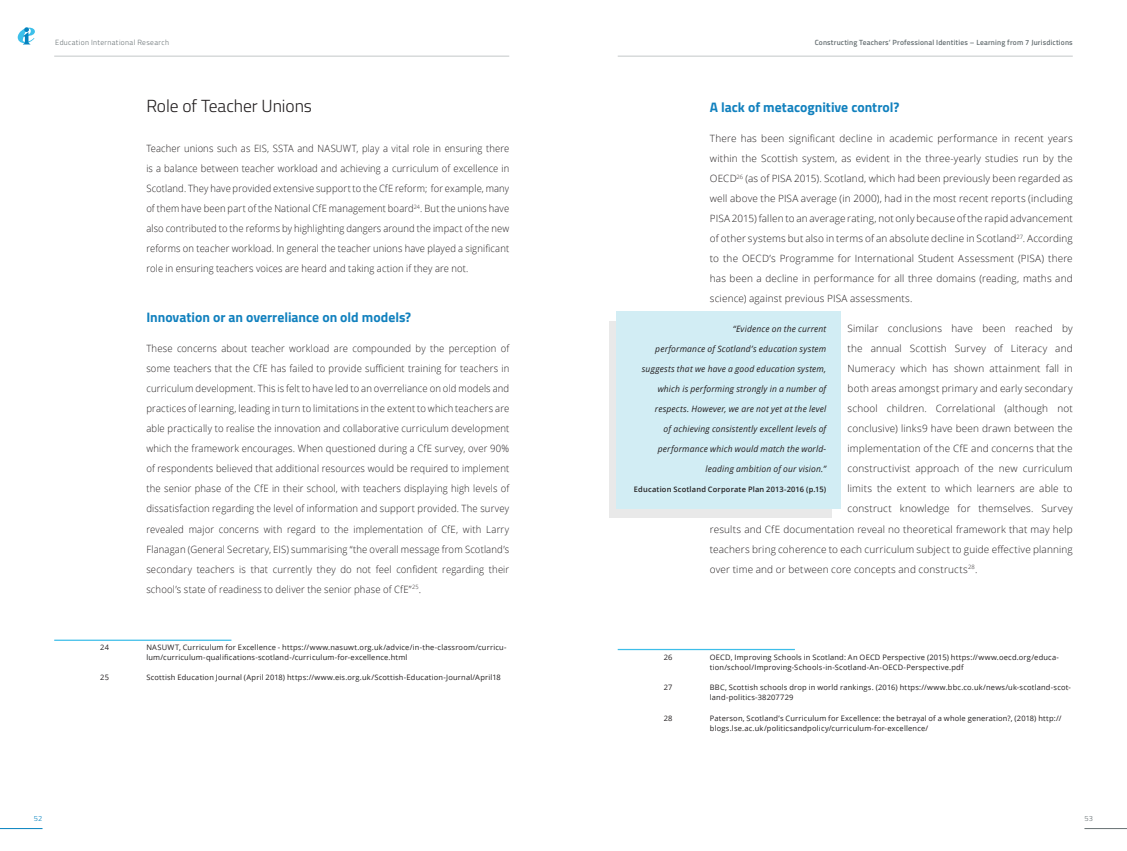
<style>
.page{position:relative;width:1127px;height:851px;background:#fff}
.page>*{position:absolute;margin:0;border:0;box-sizing:border-box;transform-origin:0 0}
.Heading_1{font:300 17.5px "Titillium";letter-spacing:-.005em;color:#231f20}
.Heading_2{font:700 13.75px "Titillium";color:#1281be}
.Paragraph_Main_Text{font:300 10px/20px "Open Sans";letter-spacing:.015em;color:#231f20;text-align:justify}
.Paragraph_Main_Text-2{font:300 10px/20px "Open Sans";letter-spacing:.015em;color:#231f20;text-align:justify;scale:.95 1}
.Paragraph_Main_Text-3{font:300 10px/20px "Open Sans";letter-spacing:.015em;color:#231f20;text-align:justify;scale:.94 1}
.Quote_Main_Text{font:italic 8.75px "Open Sans";letter-spacing:.02em;color:#231f20}
.Footnotes{font:7.5px/10px "Open Sans";letter-spacing:.025em;color:#231f20}
.t1{font:600 7.5px "Titillium";letter-spacing:.02em;color:#677073}
.Quote_Source_Main_Te{font:600 7.5px "Open Sans";letter-spacing:.025em;color:#231f20}
.t2{font:300 7.5px "Titillium";letter-spacing:.045em;color:#677073}
.t3{font:300 7.5px "Titillium";color:#0582bf}
</style>
<div class="page">
<div style="left:609px;top:321px;width:223px;height:196px;background:linear-gradient(to right,#e9e9e9,#e9e9e9)"></div>
<hr style="left:0;top:828px;width:43px;height:1px;background:#0582bf">
<hr style="left:1084px;top:828px;width:43px;height:1px;background:#677073">
<svg style="left:18px;top:27px;width:17px;height:17px"></svg>
<hr style="left:54px;top:56px;width:455px;height:1px;background:#677073">
<hr style="left:618px;top:56px;width:455px;height:1px;background:#677073">
<hr style="left:54px;top:639px;width:177px;height:1px;background:#3ebee9">
<hr style="left:618px;top:648px;width:177px;height:2px;background:#3ebee9">
<div style="left:615px;top:311px;width:225px;height:177px;background:#d2edf4"></div>
<div style="left:615px;top:486px;width:225px;height:22px;background:#d2edf4"></div>
<p class="t2" style="left:55px;top:36px;width:115px">Education International Research</p>
<p class="t1" style="left:815px;top:36px;width:259px">Constructing Teachers’ Professional Identities – Learning from 7 Jurisdictions</p>
<p class="Heading_1" style="left:146px;top:93px;width:167px">Role of Teacher Unions</p>
<p class="Paragraph_Main_Text-3" style="left:146px;top:138px;width:388px">Teacher unions such as EIS, SSTA and NASUWT, play a vital role in ensuring there is a balance between teacher workload and achieving a curriculum of excellence in Scotland. They have provided extensive support to the CfE reform; for example, many of them have been part of the National CfE management board<sup>24</sup>. But the unions have also contributed to the reforms by highlighting dangers around the impact of the new reforms on teacher workload. In general the teacher unions have played a significant role in ensuring teachers voices are heard and taking action if they are not.</p>
<p class="Heading_2" style="left:146px;top:307px;width:266px">Innovation or an overreliance on old models?</p>
<p class="Paragraph_Main_Text-2" style="left:146px;top:338px;width:383px">These concerns about teacher workload are compounded by the perception of some teachers that the CfE has failed to provide sufficient training for teachers in curriculum development. This is felt to have led to an overreliance on old models and practices of learning, leading in turn to limitations in the extent to which teachers are able practically to realise the innovation and collaborative curriculum development which the framework encourages. When questioned during a CfE survey, over 90% of respondents believed that additional resources would be required to implement the senior phase of the CfE in their school, with teachers displaying high levels of dissatisfaction regarding the level of information and support provided. The survey revealed major concerns with regard to the implementation of CfE, with Larry Flanagan (General Secretary, EIS) summarising “the overall message from Scotland’s secondary teachers is that currently they do not feel confident regarding their school’s state of readiness to deliver the senior phase of CfE”<sup>25</sup>.</p>
<p class="Footnotes" style="left:100px;top:642px;width:10px">24</p>
<p class="Footnotes" style="left:146px;top:642px;width:362px">NASUWT, Curriculum for Excellence - https://www.nasuwt.org.uk/advice/in-the-classroom/curricu&shy;lum/curriculum-qualifications-scotland-/curriculum-for-excellence.html</p>
<p class="Footnotes" style="left:100px;top:672px;width:10px">25</p>
<p class="Footnotes" style="left:146px;top:672px;width:356px">Scottish Education Journal (April 2018) https://www.eis.org.uk/Scottish-Education-Journal/April18</p>
<p class="Heading_2" style="left:710px;top:97px;width:191px">A lack of metacognitive control?</p>
<p class="Paragraph_Main_Text" style="left:710px;top:128px;width:364px">There has been significant decline in academic performance in recent years within the Scottish system, as evident in the three-yearly studies run by the OECD<sup>26</sup> (as of PISA 2015). Scotland, which had been previously been regarded as well above the PISA average (in 2000), had in the most recent reports (including PISA 2015) fallen to an average rating, not only because of the rapid advancement of other systems but also in terms of an absolute decline in Scotland<sup>27</sup>. According to the OECD’s Programme for International Student Assessment (PISA) there has been a decline in performance for all three domains (reading, maths and science) against previous PISA assessments.</p>
<p class="Paragraph_Main_Text" style="left:847px;top:318px;width:227px">Similar conclusions have been reached by</p>
<p class="Paragraph_Main_Text" style="left:847px;top:338px;width:227px">the annual Scottish Survey of Literacy and</p>
<p class="Paragraph_Main_Text" style="left:847px;top:358px;width:227px">Numeracy which has shown attainment fall in</p>
<p class="Paragraph_Main_Text" style="left:847px;top:378px;width:227px">both areas amongst primary and early secondary</p>
<p class="Paragraph_Main_Text" style="left:847px;top:398px;width:227px">school children. Correlational (although not</p>
<p class="Paragraph_Main_Text" style="left:847px;top:418px;width:227px">conclusive) links9 have been drawn between the</p>
<p class="Paragraph_Main_Text" style="left:847px;top:438px;width:227px">implementation of the CfE and concerns that the</p>
<p class="Paragraph_Main_Text" style="left:847px;top:458px;width:227px">constructivist approach of the new curriculum</p>
<p class="Paragraph_Main_Text" style="left:847px;top:478px;width:227px">limits the extent to which learners are able to</p>
<p class="Paragraph_Main_Text" style="left:847px;top:498px;width:227px">construct knowledge for themselves. Survey</p>
<p class="Paragraph_Main_Text" style="left:710px;top:518px;width:364px">results and CfE documentation reveal no theoretical framework that may help</p>
<p class="Paragraph_Main_Text" style="left:710px;top:538px;width:364px">teachers bring coherence to each curriculum subject to guide effective planning</p>
<p class="Paragraph_Main_Text" style="left:710px;top:558px;width:269px">over time and or between core concepts and constructs<sup>28</sup>.</p>
<p class="Quote_Main_Text" style="left:733px;top:323px;width:95px">“Evidence on the current</p>
<p class="Quote_Main_Text" style="left:655px;top:343px;width:172px">performance of Scotland’s education system</p>
<p class="Quote_Main_Text" style="left:642px;top:363px;width:186px">suggests that we have a good education system,</p>
<p class="Quote_Main_Text" style="left:658px;top:383px;width:170px">which is performing strongly in a number of</p>
<p class="Quote_Main_Text" style="left:655px;top:403px;width:173px">respects. However, we are not yet at the level</p>
<p class="Quote_Main_Text" style="left:663px;top:423px;width:164px">of achieving consistently excellent levels of</p>
<p class="Quote_Main_Text" style="left:658px;top:443px;width:170px">performance which would match the world-</p>
<p class="Quote_Main_Text" style="left:705px;top:463px;width:122px">leading ambition of our vision.”</p>
<p class="Quote_Source_Main_Te" style="left:634px;top:484px;width:194px">Education Scotland Corporate Plan 2013-2016 (p.15)</p>
<p class="Footnotes" style="left:664px;top:652px;width:10px">26</p>
<p class="Footnotes" style="left:710px;top:652px;width:351px">OECD, Improving Schools in Scotland: An OECD Perspective (2015) https://www.oecd.org/educa&shy;tion/school/Improving-Schools-in-Scotland-An-OECD-Perspective.pdf</p>
<p class="Footnotes" style="left:664px;top:682px;width:10px">27</p>
<p class="Footnotes" style="left:710px;top:682px;width:362px">BBC, Scottish schools drop in world rankings. (2016) https://www.bbc.co.uk/news/uk-scotland-scot&shy;land-politics-38207729</p>
<p class="Footnotes" style="left:664px;top:712px;width:10px">28</p>
<p class="Footnotes" style="left:710px;top:712px;width:353px">Paterson, Scotland’s Curriculum for Excellence: the betrayal of a whole generation?, (2018) http:// blogs.lse.ac.uk/politicsandpolicy/curriculum-for-excellence/</p>
<p class="t3" style="left:34px;top:813px;width:10px">52</p>
<p class="t2" style="left:1084px;top:813px;width:10px">53</p>
</div>
